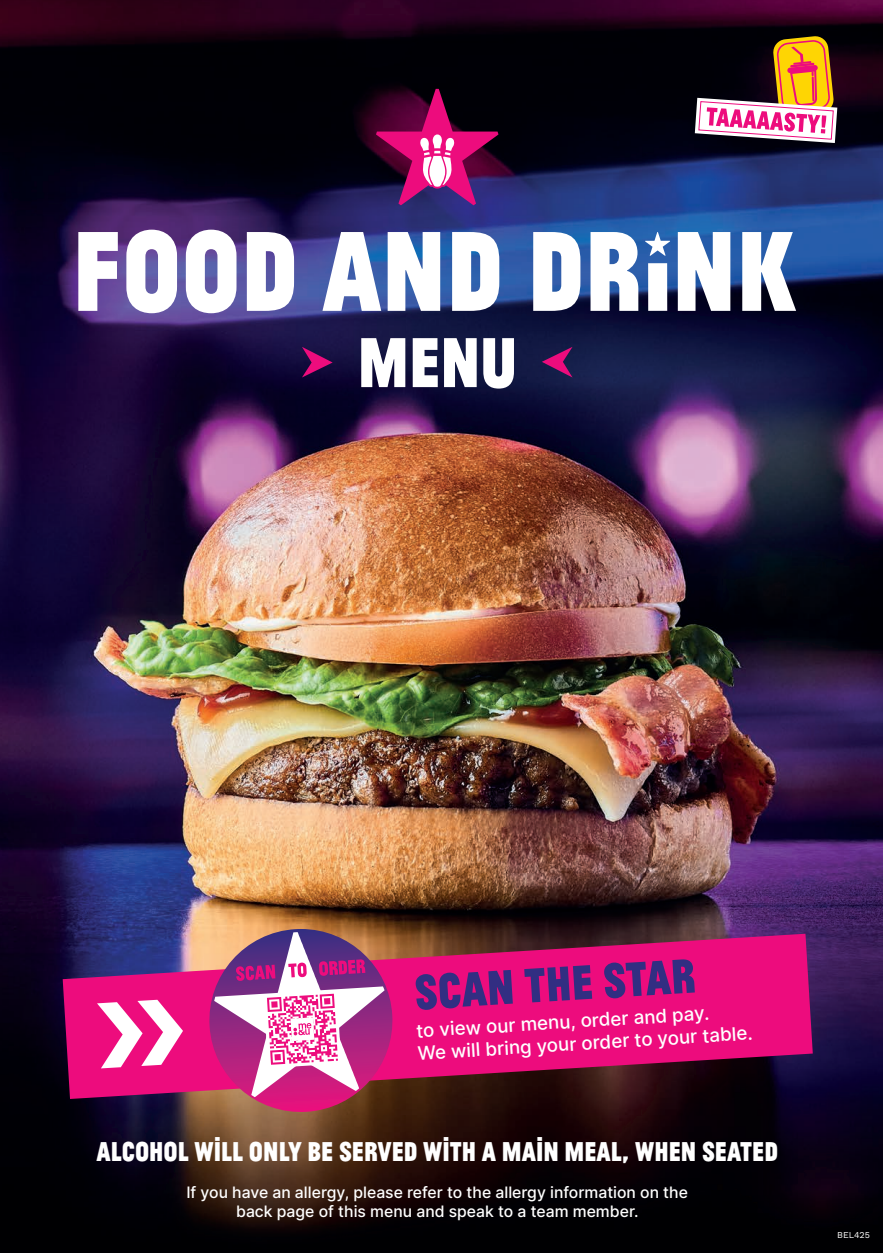
<style>
.page{position:relative;width:883px;height:1253px;background:#fff}
.page>*{position:absolute;margin:0;border:0;box-sizing:border-box;transform-origin:0 0}
.t1{font:700 73.8px "Jean Luc";color:#fff}
.t2{font:700 28.5px "Jean Luc";color:#fff}
.t3{font:500 18.75px/22.6px "Inter";color:#fff}
.t4{font:500 15.75px/18.9px "Inter";color:#fff;text-align:center}
.t5{font:9px "Work Sans";color:#fff}
</style>
<div class="page">
<img style="left:0;top:0;width:883px;height:1253px">
<svg style="left:542px;top:347px;width:30px;height:30px"></svg>
<svg style="left:302px;top:347px;width:30px;height:30px"></svg>
<svg style="left:63px;top:933px;width:749px;height:166px;background:#aa1461"></svg>
<svg style="left:415px;top:959px;width:280px;height:51px;background:#a4197e"></svg>
<svg style="left:97px;top:999px;width:86px;height:69px"></svg>
<svg style="left:695px;top:36px;width:142px;height:107px"></svg>
<svg style="left:376px;top:89px;width:122px;height:116px;background:#741b56"></svg>
<svg style="left:78px;top:232px;width:40px;height:79px"></svg>
<svg style="left:126px;top:230px;width:51px;height:83px"></svg>
<svg style="left:186px;top:230px;width:50px;height:83px"></svg>
<svg style="left:247px;top:232px;width:47px;height:79px"></svg>
<svg style="left:322px;top:232px;width:59px;height:79px"></svg>
<svg style="left:387px;top:232px;width:53px;height:79px"></svg>
<svg style="left:452px;top:232px;width:47px;height:79px"></svg>
<svg style="left:533px;top:232px;width:47px;height:79px"></svg>
<svg style="left:590px;top:232px;width:48px;height:79px"></svg>
<svg style="left:678px;top:232px;width:52px;height:79px"></svg>
<svg style="left:742px;top:232px;width:54px;height:79px"></svg>
<div style="left:648px;top:263px;width:19px;height:48px;background:#fff"></div>
<svg style="left:645px;top:232px;width:25px;height:24px"></svg>
<svg style="left:206px;top:929px;width:189px;height:185px"></svg>
<h1 class="t1" style="left:357px;top:311px;width:161px">MENU</h1>
<p class="t3" style="left:415px;top:1020px;width:337px;rotate:-4deg">to view our menu, order and pay.<br>We will bring your order to your table.</p>
<h2 class="t2" style="left:96px;top:1131px;width:683px">ALCOHOL WILL ONLY BE SERVED WITH A MAIN MEAL, WHEN SEATED</h2>
<p class="t4" style="left:186px;top:1182px;width:503px">If you have an allergy, please refer to the allergy information on the back page of this menu and speak to a team member.</p>
<p class="t5" style="left:837px;top:1230px;width:34px">BEL425</p>
</div>
